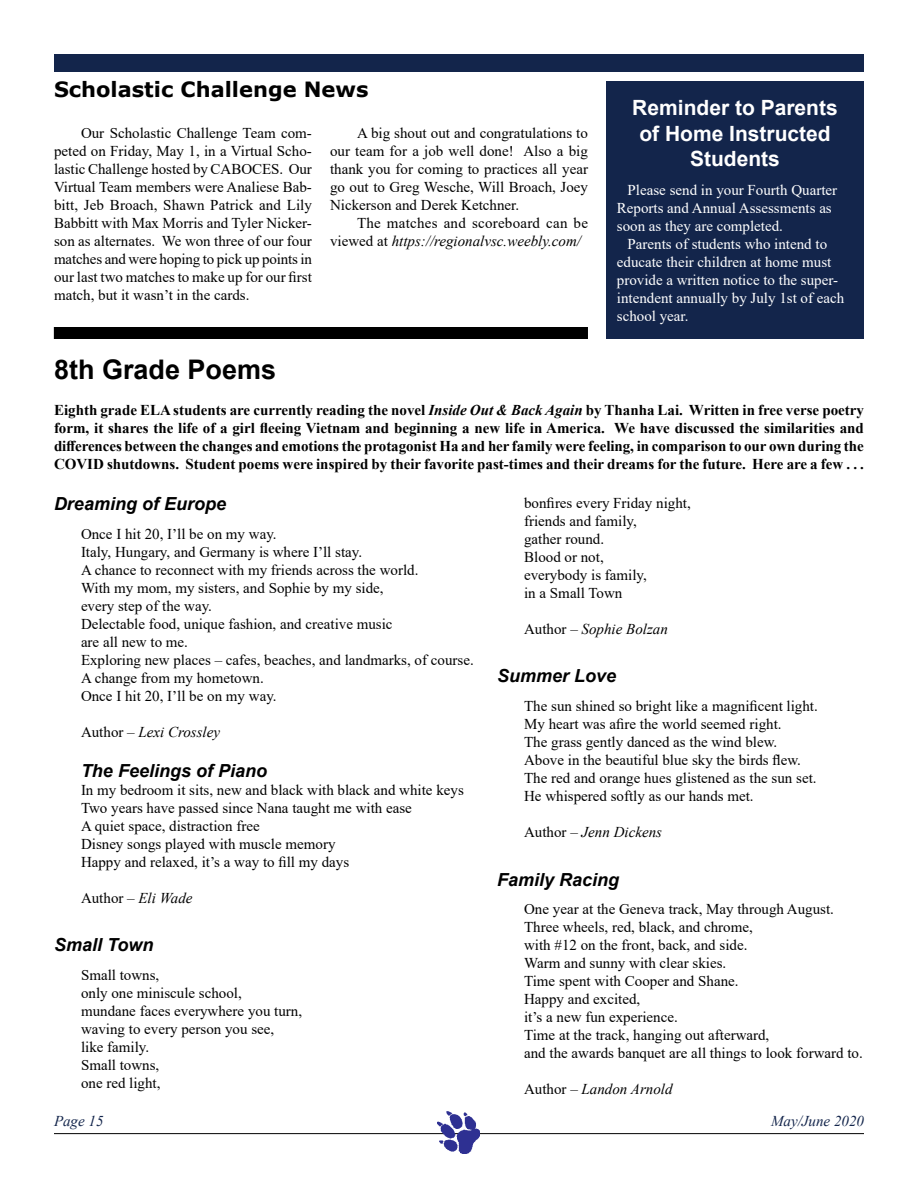
<style>
.page{position:relative;width:918px;height:1188px;background:#fff}
.page>*{position:absolute;margin:0;border:0;box-sizing:border-box;transform-origin:0 0}
.t1{font:700 27px "Arial";color:#000}
.t2{font:700 21px/25.2px "Arial";color:#fff;text-align:center}
.t3{font:700 21px "Verdana";color:#000}
.t4{font:italic 700 18px "Arial";color:#000}
.t5{font:15px/18px "Times New Roman";color:#000}
.t6{font:700 15px/18px "Times New Roman";color:#000;text-align:justify}
.t7{font:15px/18px "Times New Roman";color:#fff}
.t8{font:italic 15px "Times New Roman";color:#000}
.t9{font:italic 15px "Times New Roman";color:#13254b}
.s1{font-style:italic}
.s2{font-style:normal}
</style>
<div class="page">
<div style="left:54px;top:54px;width:810px;height:18px;background:#13254b"></div>
<hr style="left:54px;top:1133px;width:810px;height:1px;background:#000">
<img style="left:437px;top:1112px;width:43px;height:42px">
<div style="left:606px;top:81px;width:258px;height:258px;background:#13254b"></div>
<div style="left:54px;top:327px;width:534px;height:12px;background:#000"></div>
<h2 class="t3" style="left:54px;top:75px;width:316px">Scholastic Challenge News</h2>
<p class="t5" style="left:54px;top:123px;width:260px;text-align:justify;text-indent:27px">Our Scholastic Challenge Team com&shy;peted on Friday, May 1, in a Virtual Scho&shy;lastic Challenge hosted by CABOCES. Our Virtual Team members were Analiese Bab&shy;bitt, Jeb Broach, Shawn Patrick and Lily Babbitt with Max Morris and Tyler Nicker&shy;son as alternates. We won three of our four matches and were hoping to pick up points in our last two matches to make up for our first match, but it wasn’t in the cards.</p>
<p class="t5" style="left:330px;top:123px;width:259px;text-align:justify;text-indent:27px">A big shout out and congratulations to our team for a job well done! Also a big thank you for coming to practices all year go out to Greg Wesche, Will Broach, Joey Nickerson and Derek Ketchner.</p>
<p class="t5" style="left:330px;top:213px;width:260px;text-indent:27px">The matches and scoreboard can be viewed at <span class="s1">https://regionalvsc.weebly.com/</span></p>
<h2 class="t2" style="left:632px;top:96px;width:207px">Reminder to Parents of Home Instructed<br>Students</h2>
<p class="t7" style="left:617px;top:180px;width:222px;text-indent:11px">Please send in your Fourth Quarter<br>Reports and Annual Assessments as soon as they are completed.</p>
<p class="t7" style="left:617px;top:234px;width:229px;text-indent:11px">Parents of students who intend to educate their children at home must provide a written notice to the super&shy;intendent annually by July 1st of each school year.</p>
<h1 class="t1" style="left:54px;top:351px;width:224px">8th Grade Poems</h1>
<p class="t6" style="left:54px;top:401px;width:812px">Eighth grade ELA students are currently reading the novel <span class="s1">Inside Out &amp; Back Again</span> by Thanha Lai. Written in free verse poetry form, it shares the life of a girl fleeing Vietnam and beginning a new life in America. We have discussed the similarities and differences between the changes and emotions the protagonist Ha and her family were feeling, in comparison to our own during the COVID shutdowns. Student poems were inspired by their favorite past-times and their dreams for the future. Here are a few . . .</p>
<p class="t4" style="left:54px;top:492px;width:174px">Dreaming of Europe</p>
<p class="t5" style="left:81px;top:525px;width:394px">Once I hit 20, I’ll be on my way.<br>Italy, Hungary, and Germany is where I’ll stay.<br>A chance to reconnect with my friends across the world.<br>With my mom, my sisters, and Sophie by my side,<br>every step of the way.<br>Delectable food, unique fashion, and creative music<br>are all new to me.<br>Exploring new places – cafes, beaches, and landmarks, of course.<br>A change from my hometown.<br>Once I hit 20, I’ll be on my way.</p>
<p class="t8" style="left:81px;top:722px;width:141px"><span class="s2">Author –</span> Lexi Crossley</p>
<p class="t4" style="left:81px;top:758px;width:188px">The Feelings of Piano</p>
<p class="t5" style="left:81px;top:780px;width:384px">In my bedroom it sits, new and black with black and white keys Two years have passed since Nana taught me with ease<br>A quiet space, distraction free<br>Disney songs played with muscle memory<br>Happy and relaxed, it’s a way to fill my days</p>
<p class="t5" style="left:81px;top:888px;width:113px">Author – <span class="s1">Eli Wade</span></p>
<p class="t4" style="left:54px;top:933px;width:101px">Small Town</p>
<p class="t5" style="left:81px;top:966px;width:223px">Small towns,<br>only one miniscule school,<br>mundane faces everywhere you turn, waving to every person you see,<br>like family.<br>Small towns,<br>one red light,</p>
<p class="t5" style="left:524px;top:493px;width:168px">bonfires every Friday night, friends and family,<br>gather round.<br>Blood or not,<br>everybody is family,<br>in a Small Town</p>
<p class="t8" style="left:524px;top:618px;width:145px"><span class="s2">Author –</span> Sophie Bolzan</p>
<p class="t4" style="left:497px;top:664px;width:121px">Summer Love</p>
<p class="t5" style="left:524px;top:697px;width:295px">The sun shined so bright like a magnificent light.<br>My heart was afire the world seemed right.<br>The grass gently danced as the wind blew.<br>Above in the beautiful blue sky the birds flew.<br>The red and orange hues glistened as the sun set.<br>He whispered softly as our hands met.</p>
<p class="t8" style="left:524px;top:822px;width:139px"><span class="s2">Author –</span> Jenn Dickens</p>
<p class="t4" style="left:497px;top:867px;width:124px">Family Racing</p>
<p class="t5" style="left:524px;top:900px;width:340px">One year at the Geneva track, May through August.<br>Three wheels, red, black, and chrome,<br>with #12 on the front, back, and side.<br>Warm and sunny with clear skies.<br>Time spent with Cooper and Shane.<br>Happy and excited,<br>it’s a new fun experience.<br>Time at the track, hanging out afterward,<br>and the awards banquet are all things to look forward to.</p>
<p class="t8" style="left:524px;top:1079px;width:150px"><span class="s2">Author –</span> Landon Arnold</p>
<p class="t9" style="left:54px;top:1111px;width:51px">Page 15</p>
<p class="t9" style="left:771px;top:1111px;width:94px">May/June 2020</p>
</div>
